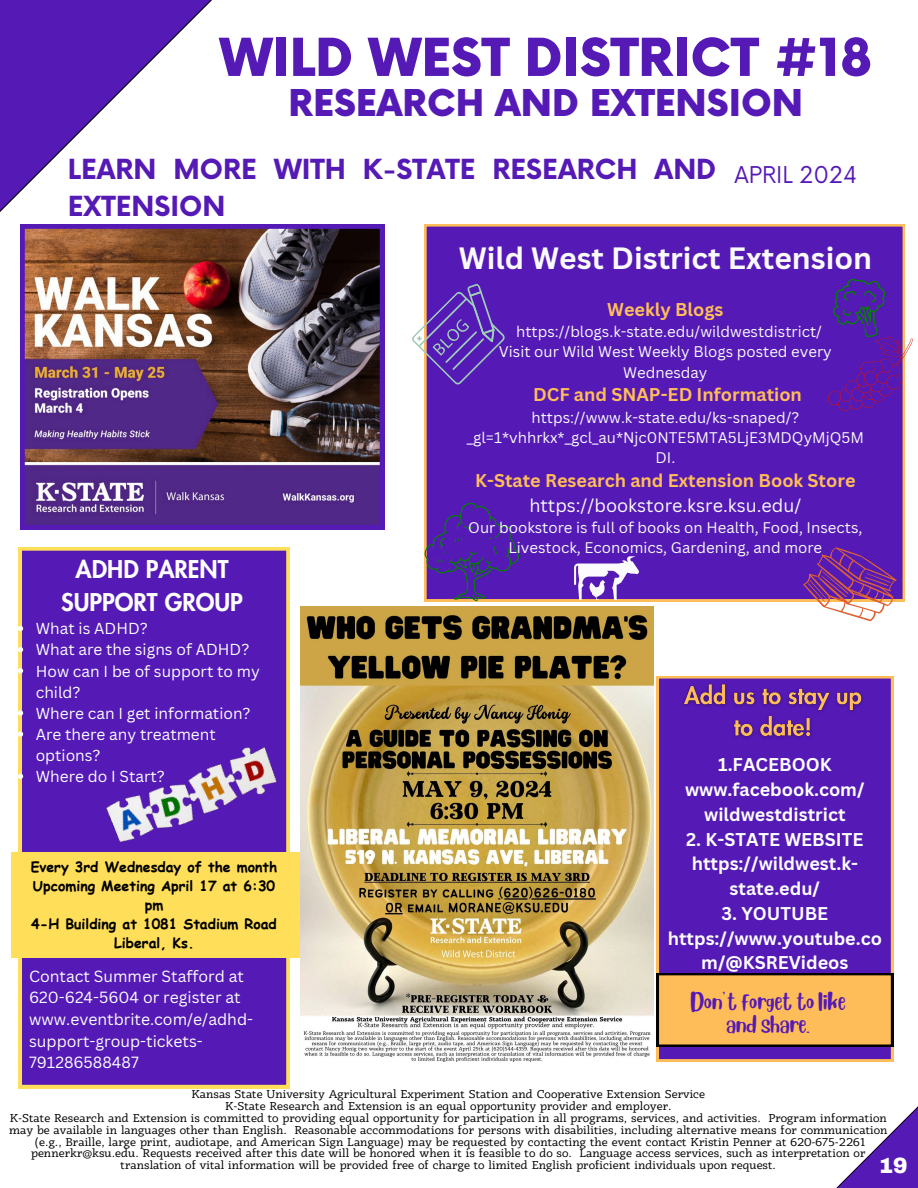
<style>
.page{position:relative;width:918px;height:1188px;background:#fff}
.page>*{position:absolute;margin:0;border:0;box-sizing:border-box;transform-origin:0 0}
.t1{font:900 51px "Now";color:#5519b6}
.t2{font:900 36px "Now";color:#5519b6}
.t3{font:700 30px "Canva Sans";color:#fafafa}
.t4{font:700 27px/37.2px "Now";color:#5519b6}
.t5{font:800 24px/32.7px "Futura LT Pro";color:#fdfefe;text-align:center}
.t6{font:22.65px "Now";color:#5519b6}
.t7{font:900 21.6px "Archivo";color:#fefffe}
.t8{font:700 18px/24.8px "Canva Sans";color:#fdfefe;text-align:center}
.t9{font:700 18px "Canva Sans";color:#ffbd59}
.t10{font:18px "Canva Sans";color:#fafafa}
.t11{font:16.8px/22.8px "Blueberry";color:#5519b6;text-align:center}
.t12{font:15.75px/21.6px "Canva Sans";color:#fdfefe}
.t13{font:15.45px/21.1px "Canva Sans";color:#fdfefe}
.t14{font:15px/20.2px "Canva Sans";color:#fafafa;text-align:center}
.t15{font:700 14.1px/19px "Comic Sans MS";color:#000;text-align:center}
.t16{font:12px/11.9px "Radcliffe";color:#000;text-align:center}
</style>
<div class="page">
<img style="left:20px;top:224px;width:364px;height:305px">
<svg style="left:0;top:0;width:214px;height:236px"></svg>
<div style="left:657px;top:676px;width:236px;height:297px;background:#5519b6"></div>
<svg style="left:657px;top:973px;width:261px;height:215px"></svg>
<div style="left:19px;top:547px;width:271px;height:541px;background:#5519b6"></div>
<div style="left:11px;top:852px;width:289px;height:106px;background:#ffde59"></div>
<img style="left:87px;top:709px;width:203px;height:143px">
<div style="left:424px;top:224px;width:481px;height:377px;background:#5519b6"></div>
<svg style="left:412px;top:281px;width:95px;height:105px;background:#754cbc"></svg>
<svg style="left:798px;top:537px;width:107px;height:85px"></svg>
<svg style="left:822px;top:267px;width:91px;height:152px;background:#6834af"></svg>
<svg style="left:424px;top:502px;width:95px;height:99px;background:#5628a3"></svg>
<svg style="left:574px;top:556px;width:65px;height:44px"></svg>
<img style="left:300px;top:606px;width:354px;height:456px">
<img style="left:677px;top:678px;width:191px;height:66px">
<svg style="left:18px;top:626px;width:5px;height:5px"></svg>
<svg style="left:18px;top:647px;width:5px;height:5px"></svg>
<svg style="left:18px;top:668px;width:5px;height:5px"></svg>
<svg style="left:18px;top:710px;width:5px;height:6px"></svg>
<svg style="left:18px;top:731px;width:5px;height:6px"></svg>
<svg style="left:18px;top:774px;width:5px;height:5px"></svg>
<p class="t1" style="left:220px;top:30px;width:654px">WILD WEST DISTRICT #18</p>
<p class="t2" style="left:289px;top:84px;width:516px">RESEARCH AND EXTENSION</p>
<p class="t4" style="left:68px;top:152px;width:650px">LEARN MORE WITH K-STATE RESEARCH AND<br>EXTENSION</p>
<p class="t6" style="left:734px;top:162px;width:124px">APRIL 2024</p>
<p class="t5" style="left:61px;top:554px;width:183px">ADHD PARENT<br>SUPPORT GROUP</p>
<p class="t13" style="left:36px;top:618px;width:114px">What is ADHD?</p>
<h4 class="t13" style="left:36px;top:639px;width:215px">What are the signs of ADHD?</h4>
<p class="t13" style="left:36px;top:660px;width:226px">How can I be of support to my child?</p>
<p class="t13" style="left:36px;top:702px;width:216px">Where can I get information?</p>
<p class="t13" style="left:36px;top:723px;width:182px">Are there any treatment options?</p>
<p class="t13" style="left:36px;top:766px;width:131px">Where do I Start?</p>
<p class="t15" style="left:31px;top:857px;width:248px">Every 3rd Wednesday of the month</p>
<p class="t15" style="left:33px;top:876px;width:244px">Upcoming Meeting April 17 at 6:30 pm</p>
<p class="t15" style="left:31px;top:914px;width:247px">4-H Building at 1081 Stadium Road<br>Liberal, Ks.</p>
<p class="t12" style="left:29px;top:965px;width:216px">Contact Summer Stafford at</p>
<p class="t12" style="left:29px;top:986px;width:213px">620-624-5604 or register at</p>
<p class="t12" style="left:29px;top:1008px;width:226px">www.eventbrite.com/e/adhd&shy;support-group-tickets-<br>791286588487</p>
<p class="t3" style="left:459px;top:237px;width:415px">Wild West District Extension</p>
<p class="t9" style="left:607px;top:297px;width:118px">Weekly Blogs</p>
<p class="t14" style="left:516px;top:321px;width:307px">https://blogs.k-state.edu/wildwestdistrict/</p>
<p class="t14" style="left:499px;top:341px;width:334px">Visit our Wild West Weekly Blogs posted every<br>Wednesday</p>
<p class="t9" style="left:533px;top:382px;width:270px">DCF and SNAP-ED Information</p>
<p class="t14" style="left:467px;top:407px;width:399px">https://www.k-state.edu/ks-snaped/? _gl=1*vhhrkx*_gcl_au*Njc0NTE5MTA5LjE3MDQyMjQ5M<br>DI.</p>
<p class="t9" style="left:475px;top:468px;width:382px">K-State Research and Extension Book Store</p>
<p class="t10" style="left:529px;top:492px;width:273px">https://bookstore.ksre.ksu.edu/</p>
<p class="t14" style="left:468px;top:517px;width:396px">Our bookstore is full of books on Health, Food, Insects,<br>Livestock, Economics, Gardening, and more</p>
<p class="t8" style="left:718px;top:752px;width:115px">1.FACEBOOK</p>
<p class="t8" style="left:685px;top:777px;width:181px">www.facebook.com/</p>
<p class="t8" style="left:704px;top:801px;width:143px">wildwestdistrict</p>
<p class="t8" style="left:686px;top:826px;width:179px">2. K-STATE WEBSITE</p>
<p class="t8" style="left:692px;top:851px;width:168px">https://wildwest.k&shy;state.edu/</p>
<p class="t8" style="left:721px;top:900px;width:108px">3. YOUTUBE</p>
<p class="t8" style="left:668px;top:925px;width:216px">https://www.youtube.co m/@KSREVideos</p>
<p class="t11" style="left:691px;top:988px;width:156px">Don’t forget to like and share.</p>
<h3 class="t16" style="left:191px;top:1089px;width:515px">Kansas State University Agricultural Experiment Station and Cooperative Extension Service</h3>
<h5 class="t16" style="left:225px;top:1101px;width:448px">K-State Research and Extension is an equal opportunity provider and employer.</h5>
<p class="t16" style="left:10px;top:1113px;width:879px">K-State Research and Extension is committed to providing equal opportunity for participation in all programs, services, and activities. Program information</p>
<h2 class="t16" style="left:9px;top:1125px;width:880px">may be available in languages other than English. Reasonable accommodations for persons with disabilities, including alternative means for communication</h2>
<p class="t16" style="left:31px;top:1136px;width:836px">(e.g., Braille, large print, audiotape, and American Sign Language) may be requested by contacting the event contact Kristin Penner at 620-675-2261 pennerkr@ksu.edu. Requests received after this date will be honored when it is feasible to do so. Language access services, such as interpretation or</p>
<p class="t16" style="left:121px;top:1160px;width:657px">translation of vital information will be provided free of charge to limited English proficient individuals upon request.</p>
<p class="t7" style="left:879px;top:1154px;width:30px">19</p>
</div>
